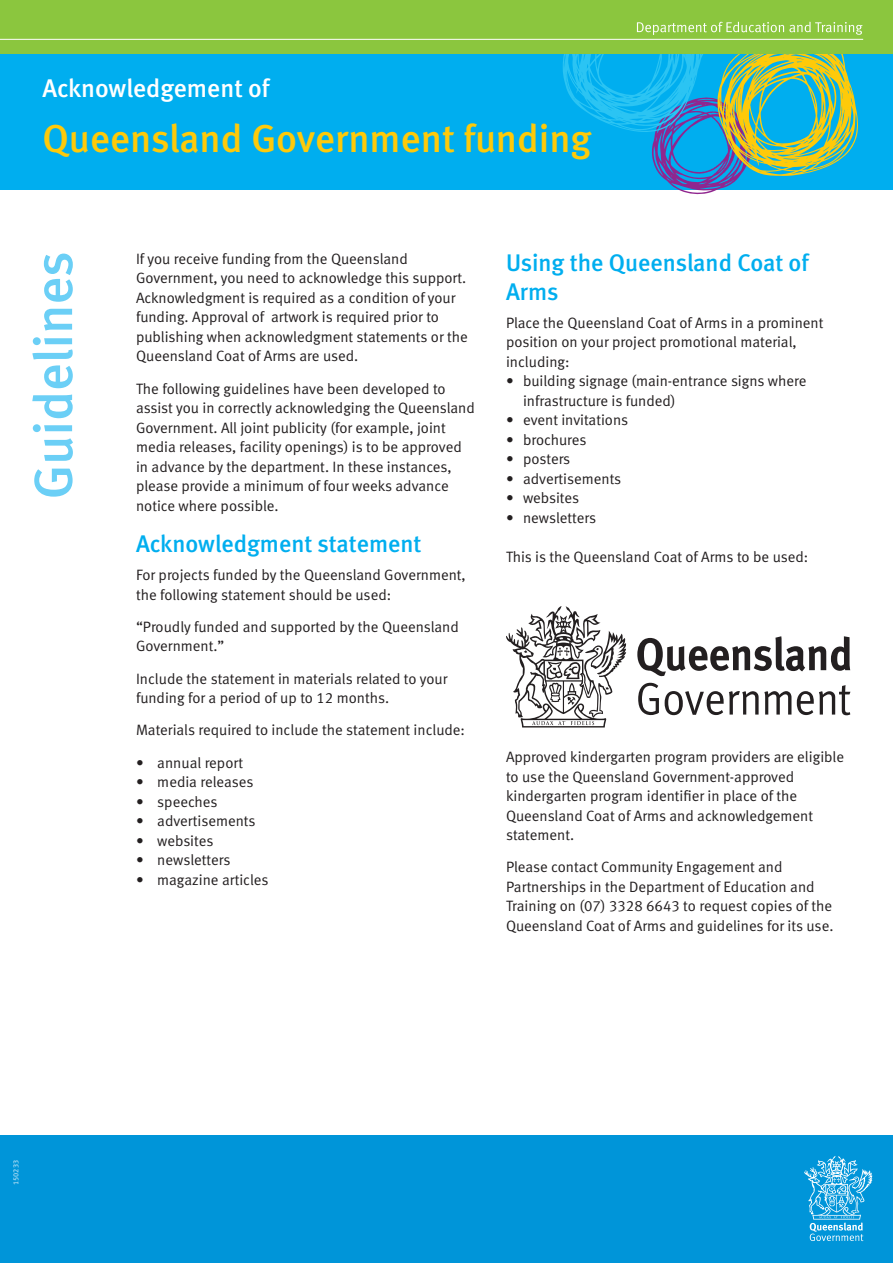
<style>
.page{position:relative;width:893px;height:1263px;background:#fff}
.page>*{position:absolute;margin:0;border:0;box-sizing:border-box;transform-origin:0 0}
.t1{font:54px "Meta Medium LF";color:#6bcff6}
.t2{font:39px "Meta Medium LF";color:#feca0a}
.t3{font:25.5px "Meta Medium LF";color:#fff}
.t4{font:24px/28.8px "Meta Medium LF";color:#00aeef}
.t5{font:15px/19.5px "Meta Normal LF";color:#231f20}
.t6{font:7.5px "Meta Medium LF";color:#fff}
</style>
<div class="page">
<div style="left:0;top:54px;width:893px;height:136px;background:#00aeef"></div>
<svg style="left:563px;top:54px;width:295px;height:141px"></svg>
<svg style="left:637px;top:636px;width:213px;height:40px"></svg>
<svg style="left:638px;top:683px;width:21px;height:32px"></svg>
<svg style="left:665px;top:691px;width:126px;height:24px"></svg>
<svg style="left:797px;top:685px;width:53px;height:30px"></svg>
<svg style="left:506px;top:606px;width:120px;height:121px"></svg>
<div style="left:0;top:0;width:893px;height:53px;background:#8bc63e"></div>
<hr style="left:0;top:39px;width:863px;height:1px;background:#fff">
<svg style="left:637px;top:22px;width:226px;height:13px"></svg>
<div style="left:0;top:1135px;width:893px;height:128px;background:#0095d9"></div>
<svg style="left:804px;top:1156px;width:68px;height:85px"></svg>
<h3 class="t3" style="left:43px;top:74px;width:229px">Acknowledgement of</h3>
<h2 class="t2" style="left:43px;top:116px;width:550px">Queensland Government funding</h2>
<h1 class="t1" style="left:22px;top:499px;width:249px;rotate:-90deg">Guidelines</h1>
<p class="t5" style="left:136px;top:249px;width:333px">If you receive funding from the Queensland Government, you need to acknowledge this support.<br>Acknowledgment is required as a condition of your funding. Approval of artwork is required prior to publishing when acknowledgment statements or the Queensland Coat of Arms are used.</p>
<p class="t5" style="left:136px;top:378px;width:340px">The following guidelines have been developed to assist you in correctly acknowledging the Queensland Government. All joint publicity (for example, joint media releases, facility openings) is to be approved in advance by the department. In these instances, please provide a minimum of four weeks advance notice where possible.</p>
<h3 class="t4" style="left:136px;top:529px;width:287px">Acknowledgment statement</h3>
<p class="t5" style="left:136px;top:565px;width:331px">For projects funded by the Queensland Government, the following statement should be used:</p>
<p class="t5" style="left:136px;top:617px;width:324px">“Proudly funded and supported by the Queensland<br>Government.”</p>
<p class="t5" style="left:136px;top:668px;width:313px">Include the statement in materials related to your funding for a period of up to 12 months.</p>
<p class="t5" style="left:136px;top:720px;width:330px">Materials required to include the statement include:</p>
<p class="t5" style="left:136px;top:752px;width:108px">• annual report</p>
<p class="t5" style="left:136px;top:772px;width:119px">• media releases</p>
<p class="t5" style="left:136px;top:791px;width:83px">• speeches</p>
<p class="t5" style="left:136px;top:811px;width:121px">• advertisements</p>
<p class="t5" style="left:136px;top:830px;width:79px">• websites</p>
<p class="t5" style="left:136px;top:850px;width:96px">• newsletters</p>
<p class="t5" style="left:136px;top:869px;width:134px">• magazine articles</p>
<h3 class="t4" style="left:506px;top:248px;width:304px">Using the Queensland Coat of<br>Arms</h3>
<p class="t5" style="left:506px;top:312px;width:319px">Place the Queensland Coat of Arms in a prominent position on your project promotional material, including:</p>
<p class="t5" style="left:523px;top:371px;width:285px;text-indent:-17px">• building signage (main-entrance signs where infrastructure is funded)</p>
<p class="t5" style="left:506px;top:410px;width:124px">• event invitations</p>
<p class="t5" style="left:506px;top:429px;width:82px">• brochures</p>
<p class="t5" style="left:506px;top:449px;width:66px">• posters</p>
<p class="t5" style="left:506px;top:468px;width:117px">• advertisements</p>
<p class="t5" style="left:506px;top:488px;width:75px">• websites</p>
<p class="t5" style="left:506px;top:507px;width:92px">• newsletters</p>
<p class="t5" style="left:506px;top:546px;width:304px">This is the Queensland Coat of Arms to be used:</p>
<p class="t5" style="left:506px;top:747px;width:339px">Approved kindergarten program providers are eligible to use the Queensland Government-approved kindergarten program identifier in place of the Queensland Coat of Arms and acknowledgement statement.</p>
<p class="t5" style="left:506px;top:857px;width:329px">Please contact Community Engagement and Partnerships in the Department of Education and Training on (07) 3328 6643 to request copies of the Queensland Coat of Arms and guidelines for its use.</p>
<p class="t6" style="left:12px;top:1185px;width:27px;rotate:-90deg">150233</p>
</div>
